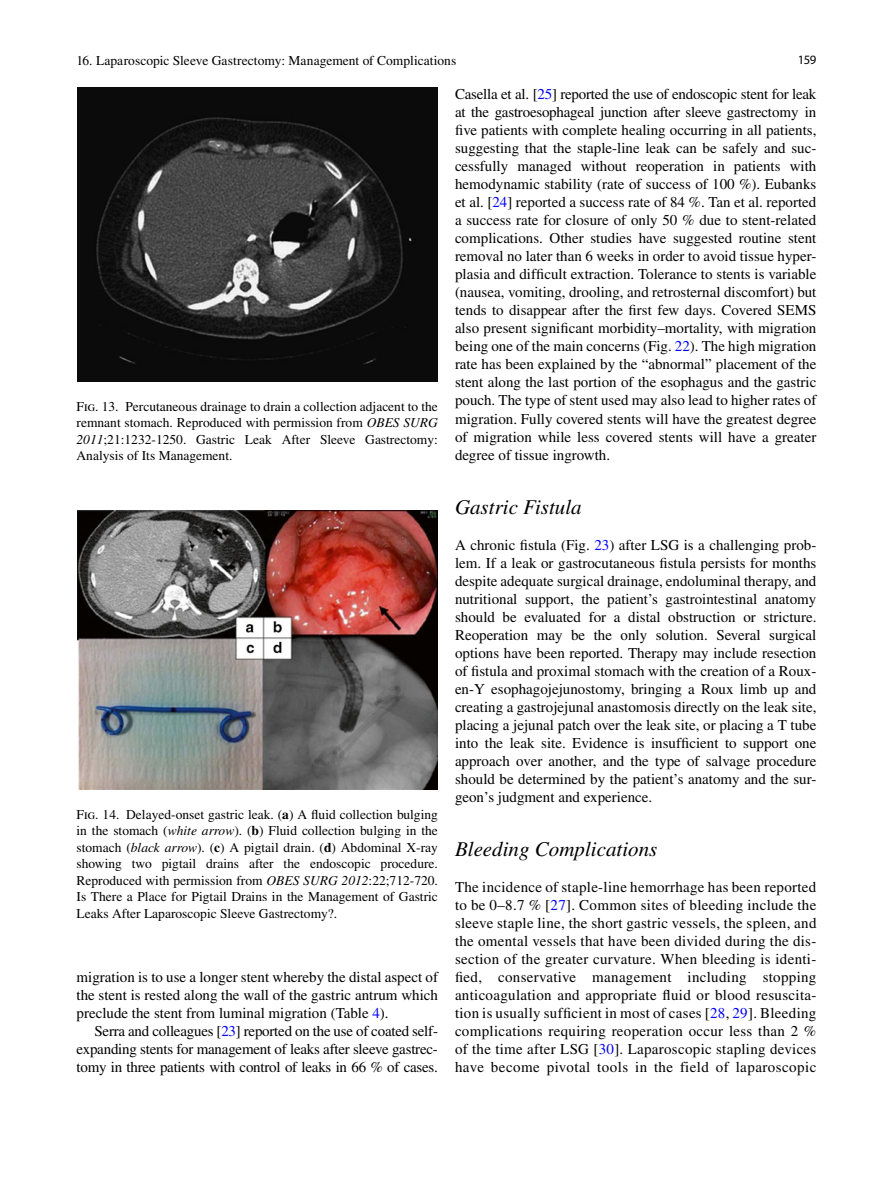
<style>
.page{position:relative;width:893px;height:1187px;background:#fff}
.page>*{position:absolute;margin:0;border:0;box-sizing:border-box;transform-origin:0 0}
.t1{font:italic 21px "Kkvgnm Fmqbtr Times";color:#000}
.t2{font:15px/18px "Jvchwb Gycqpr Times";color:#000;text-align:justify}
.t3{font:13.5px/16.5px "Jvchwb Gycqpr Times";color:#000;text-align:justify}
.t4{font:12.75px "Xwprfk Vkcmcb Myriad";color:#000}
.s1{font-family:"Ygdlcb Wqpcnx Times Roman SC"}
.s2{font-family:"Kkvgnm Fmqbtr Times";font-style:italic}
.s3{font-family:"Llqhxj Sxmbkq Times";font-weight:700}
.s4{color:#0000fa}
</style>
<div class="page">
<img style="left:77px;top:88px;width:360px;height:293px">
<img style="left:77px;top:510px;width:360px;height:279px">
<p class="t3" style="left:77px;top:54px;width:381px">16. Laparoscopic Sleeve Gastrectomy: Management of Complications</p>
<p class="t4" style="left:798px;top:55px;width:20px">159</p>
<p class="t3" style="left:77px;top:399px;width:363px"><span class="s1">Fig</span>. 13. Percutaneous drainage to drain a collection adjacent to the remnant stomach. Reproduced with permission from <span class="s2">OBES SURG 2011</span> ;21:1232-1250. Gastric Leak After Sleeve Gastrectomy:<br>Analysis of Its Management.</p>
<p class="t3" style="left:77px;top:807px;width:363px"><span class="s1">Fig</span>. 14. Delayed-onset gastric leak. ( <span class="s3">a</span> ) A fluid collection bulging in the stomach ( <span class="s2">white arrow</span> ). ( <span class="s3">b</span> ) Fluid collection bulging in the stomach ( <span class="s2">black arrow</span> ). ( <span class="s3">c</span> ) A pigtail drain. ( <span class="s3">d</span> ) Abdominal X-ray showing two pigtail drains after the endoscopic procedure.<br>Reproduced with permission from <span class="s2">OBES SURG 2012</span> :22;712-720.<br>Is There a Place for Pigtail Drains in the Management of Gastric Leaks After Laparoscopic Sleeve Gastrectomy?.</p>
<p class="t2" style="left:77px;top:969px;width:363px">migration is to use a longer stent whereby the distal aspect of the stent is rested along the wall of the gastric antrum which preclude the stent from luminal migration (Table <span class="s4">4</span> ).</p>
<p class="t2" style="left:77px;top:1023px;width:363px;text-indent:18px">Serra and colleagues [ <span class="s4">23</span> ] reported on the use of coated self&shy;expanding stents for management of leaks after sleeve gastrec&shy;tomy in three patients with control of leaks in 66 % of cases.</p>
<p class="t2" style="left:455px;top:87px;width:363px">Casella et al. [ <span class="s4">25</span> ] reported the use of endoscopic stent for leak at the gastroesophageal junction after sleeve gastrectomy in five patients with complete healing occurring in all patients, suggesting that the staple-line leak can be safely and suc&shy;cessfully managed without reoperation in patients with hemodynamic stability (rate of success of 100 %). Eubanks et al. [ <span class="s4">24</span> ] reported a success rate of 84 %. Tan et al. reported a success rate for closure of only 50 % due to stent- related complications. Other studies have suggested routine stent removal no later than 6 weeks in order to avoid tissue hyper&shy;plasia and difficult extraction. Tolerance to stents is variable (nausea, vomiting, drooling, and retrosternal discomfort) but tends to disappear after the first few days. Covered SEMS also present significant morbidity–mortality, with migration being one of the main concerns (Fig. <span class="s4">22</span> ). The high migration rate has been explained by the “abnormal” placement of the stent along the last portion of the esophagus and the gastric pouch. The type of stent used may also lead to higher rates of migration. Fully covered stents will have the greatest degree of migration while less covered stents will have a greater degree of tissue ingrowth.</p>
<h1 class="t1" style="left:455px;top:499px;width:128px">Gastric Fistula</h1>
<p class="t2" style="left:455px;top:537px;width:363px">A chronic fistula (Fig. <span class="s4">23</span> ) after LSG is a challenging prob&shy;lem. If a leak or gastrocutaneous fistula persists for months despite adequate surgical drainage, endoluminal therapy, and nutritional support, the patient’s gastrointestinal anatomy should be evaluated for a distal obstruction or stricture.<br>Reoperation may be the only solution. Several surgical options have been reported. Therapy may include resection of fistula and proximal stomach with the creation of a Roux&shy;en- Y esophagojejunostomy, bringing a Roux limb up and creating a gastrojejunal anastomosis directly on the leak site, placing a jejunal patch over the leak site, or placing a T tube into the leak site. Evidence is insufficient to support one approach over another, and the type of salvage procedure should be determined by the patient’s anatomy and the sur&shy;geon’s judgment and experience.</p>
<h1 class="t1" style="left:455px;top:841px;width:204px">Bleeding Complications</h1>
<p class="t2" style="left:455px;top:879px;width:363px">The incidence of staple-line hemorrhage has been reported to be 0–8.7 % [ <span class="s4">27</span> ]. Common sites of bleeding include the sleeve staple line, the short gastric vessels, the spleen, and the omental vessels that have been divided during the dis&shy;section of the greater curvature. When bleeding is identi&shy;fied, conservative management including stopping anticoagulation and appropriate fluid or blood resuscita&shy;tion is usually sufficient in most of cases [ <span class="s4">28</span> , <span class="s4">29</span> ]. Bleeding complications requiring reoperation occur less than 2 % of the time after LSG [ <span class="s4">30</span> ]. Laparoscopic stapling devices have become pivotal tools in the field of laparoscopic</p>
</div>
